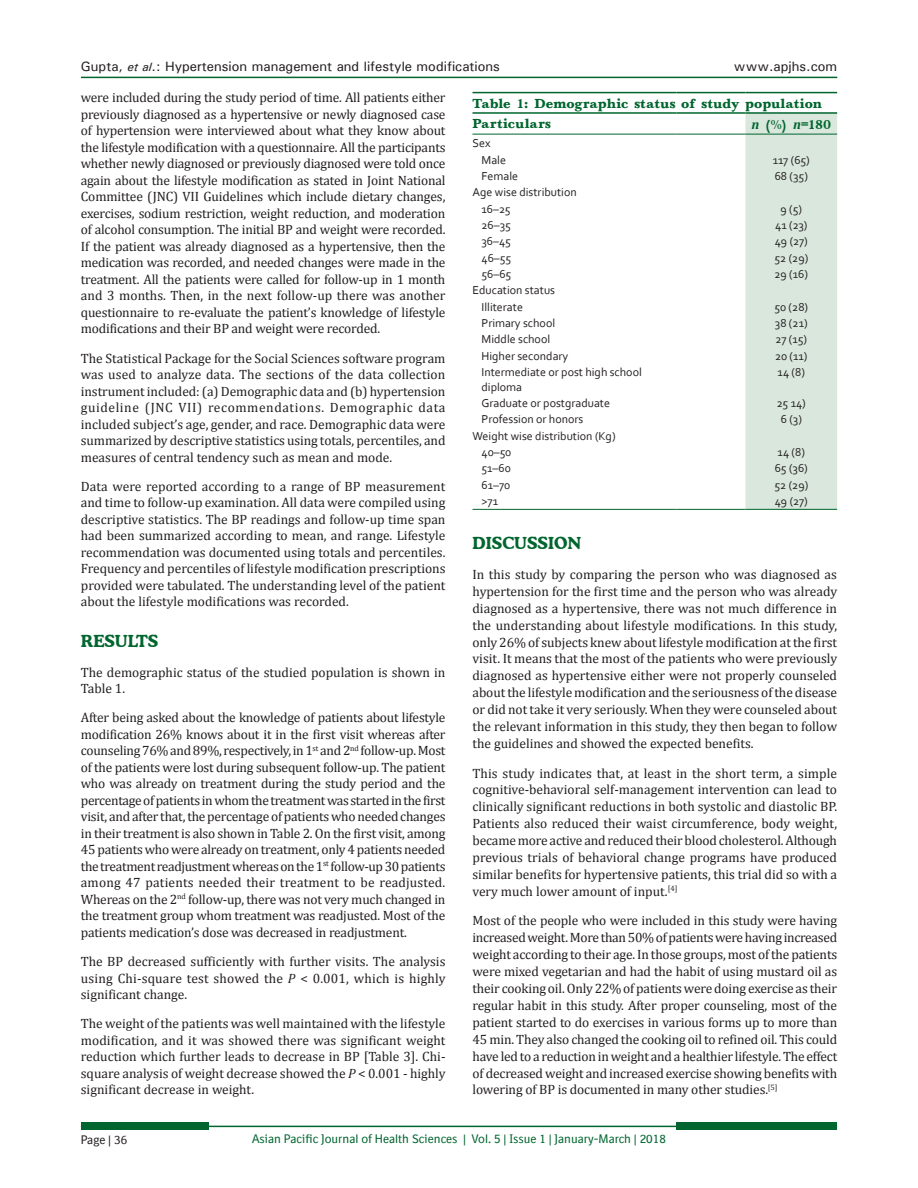
<style>
.page{position:relative;width:918px;height:1188px;background:#fff}
.page>*{position:absolute;margin:0;border:0;box-sizing:border-box;transform-origin:0 0}
.t1{font:700 16.5px "Cooper BT";color:#00652e}
.TX{font:13.5px/16.5px "Cambria";color:#231f20;text-align:justify}
.t2{font:500 13.5px "Univers";color:#231f20}
.TT{font:700 13.5px "Baskerville";letter-spacing:.005em;color:#00652e}
.TB{font:12px/14.4px "Corbel";color:#231f20}
.RF{font:12px "BI Sans";color:#00652e}
.TBL{font:12px "Corbel";color:#231f20}
.RF_Verso{font:12px "BI Sans";color:#231f20}
.s1{font-style:italic;font-size:12px}
.s2{font-style:italic}
.s3{font-family:"Cambria";font-style:italic}
</style>
<div class="page">
<div style="left:81px;top:1122px;width:127px;height:8px;background:#00652e"></div>
<div style="left:677px;top:1122px;width:160px;height:8px;background:#00652e"></div>
<hr style="left:81px;top:1126px;width:756px;height:1px;background:#00652e">
<hr style="left:81px;top:77px;width:756px;height:1px;background:#00652e">
<div style="left:746px;top:114px;width:91px;height:395px;background:#d9e7dd"></div>
<hr style="left:472px;top:92px;width:204px;height:1px;background:#00652e">
<hr style="left:676px;top:92px;width:70px;height:1px;background:#00652e">
<hr style="left:746px;top:92px;width:91px;height:1px;background:#00652e">
<hr style="left:472px;top:509px;width:204px;height:1px;background:#00652e">
<hr style="left:676px;top:509px;width:70px;height:1px;background:#00652e">
<hr style="left:746px;top:509px;width:91px;height:1px;background:#00652e">
<hr style="left:472px;top:112px;width:204px;height:2px;background:#00652e">
<hr style="left:676px;top:112px;width:70px;height:2px;background:#00652e">
<hr style="left:746px;top:112px;width:91px;height:2px;background:#00652e">
<hr style="left:472px;top:134px;width:204px;height:1px;background:#00652e">
<hr style="left:676px;top:134px;width:70px;height:1px;background:#00652e">
<hr style="left:746px;top:134px;width:91px;height:1px;background:#00652e">
<p class="t2" style="left:81px;top:57px;width:421px">Gupta, <span class="s1">et al</span>.: Hypertension management and lifestyle modifications</p>
<p class="t2" style="left:734px;top:57px;width:105px">www.apjhs.com</p>
<p class="TX" style="left:81px;top:89px;width:366px">were included during the study period of time. All patients either previously diagnosed as a hypertensive or newly diagnosed case of hypertension were interviewed about what they know about the lifestyle modification with a questionnaire. All the participants whether newly diagnosed or previously diagnosed were told once again about the lifestyle modification as stated in Joint National Committee (JNC) VII Guidelines which include dietary changes, exercises, sodium restriction, weight reduction, and moderation of alcohol consumption. The initial BP and weight were recorded.<br>If the patient was already diagnosed as a hypertensive, then the medication was recorded, and needed changes were made in the treatment. All the patients were called for follow-up in 1 month and 3 months. Then, in the next follow-up there was another questionnaire to re-evaluate the patient’s knowledge of lifestyle modifications and their BP and weight were recorded.</p>
<p class="TX" style="left:81px;top:350px;width:366px">The Statistical Package for the Social Sciences software program was used to analyze data. The sections of the data collection instrument included: (a) Demographic data and (b) hypertension guideline (JNC VII) recommendations. Demographic data included subject’s age, gender, and race. Demographic data were summarized by descriptive statistics using totals, percentiles, and measures of central tendency such as mean and mode.</p>
<p class="TX" style="left:81px;top:478px;width:366px">Data were reported according to a range of BP measurement and time to follow-up examination. All data were compiled using descriptive statistics. The BP readings and follow-up time span had been summarized according to mean, and range. Lifestyle recommendation was documented using totals and percentiles.<br>Frequency and percentiles of lifestyle modification prescriptions provided were tabulated. The understanding level of the patient about the lifestyle modifications was recorded.</p>
<h1 class="t1" style="left:81px;top:631px;width:79px">RESULTS</h1>
<p class="TX" style="left:81px;top:664px;width:366px">The demographic status of the studied population is shown in<br>Table 1.</p>
<p class="TX" style="left:81px;top:710px;width:366px">After being asked about the knowledge of patients about lifestyle modification 26% knows about it in the first visit whereas after counseling 76% and 89%, respectively, in 1<sup>st</sup> and 2<sup>nd</sup> follow-up. Most of the patients were lost during subsequent follow-up. The patient who was already on treatment during the study period and the percentage of patients in whom the treatment was started in the first visit, and after that, the percentage of patients who needed changes in their treatment is also shown in Table 2. On the first visit, among 45patients who were already on treatment, only 4patients needed the treatment readjustment whereas on the 1<sup>st</sup> follow-up 30patients among 47 patients needed their treatment to be readjusted.<br>Whereas on the 2<sup>nd</sup> follow-up, there was not very much changed in the treatment group whom treatment was readjusted. Most of the patients medication’s dose was decreased in readjustment.</p>
<p class="TX" style="left:81px;top:953px;width:366px">The BP decreased sufficiently with further visits. The analysis using Chi-square test showed the <span class="s2">P</span> &lt; 0.001, which is highly significant change.</p>
<p class="TX" style="left:81px;top:1016px;width:366px">The weight of the patients was well maintained with the lifestyle modification, and it was showed there was significant weight reduction which further leads to decrease in BP [Table 3]. Chi&shy;square analysis of weight decrease showed the <span class="s2">P</span> &lt; 0.001 - highly significant decrease in weight.</p>
<p class="TT" style="left:472px;top:95px;width:351px">Table 1: Demographic status of study population</p>
<p class="TT" style="left:472px;top:116px;width:80px">Particulars</p>
<p class="TT" style="left:751px;top:116px;width:81px"><span class="s3">n</span> (%) <span class="s3">n</span>=180</p>
<p class="TB" style="left:472px;top:136px;width:20px">Sex</p>
<p class="TB" style="left:482px;top:152px;width:26px">Male</p>
<p class="TB" style="left:773px;top:152px;width:39px">117 (65)</p>
<p class="TB" style="left:482px;top:168px;width:38px">Female</p>
<p class="TB" style="left:775px;top:168px;width:35px">68 (35)</p>
<p class="TB" style="left:472px;top:185px;width:106px">Age wise distribution</p>
<p class="TB" style="left:482px;top:201px;width:31px">16–25</p>
<p class="TB" style="left:781px;top:201px;width:23px">9 (5)</p>
<p class="TB" style="left:482px;top:218px;width:31px">26–35</p>
<p class="TB" style="left:775px;top:218px;width:34px">41 (23)</p>
<p class="TB" style="left:482px;top:234px;width:31px">36–45</p>
<p class="TB" style="left:775px;top:234px;width:35px">49 (27)</p>
<p class="TB" style="left:482px;top:250px;width:31px">46–55</p>
<p class="TB" style="left:774px;top:250px;width:35px">52 (29)</p>
<p class="TB" style="left:482px;top:267px;width:31px">56–65</p>
<p class="TB" style="left:774px;top:267px;width:35px">29 (16)</p>
<p class="TB" style="left:472px;top:283px;width:84px">Education status</p>
<p class="TB" style="left:482px;top:299px;width:43px">Illiterate</p>
<p class="TB" style="left:775px;top:299px;width:35px">50 (28)</p>
<p class="TB" style="left:482px;top:316px;width:75px">Primary school</p>
<p class="TB" style="left:775px;top:316px;width:34px">38 (21)</p>
<p class="TB" style="left:482px;top:332px;width:70px">Middle school</p>
<p class="TB" style="left:775px;top:332px;width:33px">27 (15)</p>
<p class="TB" style="left:482px;top:348px;width:88px">Higher secondary</p>
<p class="TB" style="left:775px;top:348px;width:34px">20 (11)</p>
<p class="TB" style="left:482px;top:365px;width:162px">Intermediate or post high school diploma</p>
<p class="TB" style="left:778px;top:365px;width:29px">14 (8)</p>
<p class="TB" style="left:482px;top:395px;width:130px">Graduate or postgraduate</p>
<p class="TB" style="left:777px;top:395px;width:31px">25 14)</p>
<p class="TB" style="left:482px;top:412px;width:103px">Profession or honors</p>
<p class="TB" style="left:781px;top:412px;width:23px">6 (3)</p>
<p class="TB" style="left:472px;top:428px;width:145px">Weight wise distribution (Kg)</p>
<p class="TB" style="left:482px;top:444px;width:31px">40–50</p>
<p class="TB" style="left:778px;top:444px;width:29px">14 (8)</p>
<p class="TB" style="left:482px;top:461px;width:31px">51–60</p>
<p class="TB" style="left:775px;top:461px;width:35px">65 (36)</p>
<p class="TB" style="left:482px;top:477px;width:30px">61–70</p>
<p class="TB" style="left:774px;top:477px;width:35px">52 (29)</p>
<p class="TBL" style="left:482px;top:494px;width:18px">&gt;71</p>
<p class="TBL" style="left:775px;top:494px;width:35px">49 (27)</p>
<h1 class="t1" style="left:472px;top:533px;width:110px">DISCUSSION</h1>
<p class="TX" style="left:472px;top:566px;width:366px;line-height:17px">In this study by comparing the person who was diagnosed as hypertension for the first time and the person who was already diagnosed as a hypertensive, there was not much difference in the understanding about lifestyle modifications. In this study, only 26% of subjects knew about lifestyle modification at the first visit. It means that the most of the patients who were previously diagnosed as hypertensive either were not properly counseled about the lifestyle modification and the seriousness of the disease or did not take it very seriously. When they were counseled about the relevant information in this study, they then began to follow the guidelines and showed the expected benefits.</p>
<p class="TX" style="left:472px;top:764px;width:366px;line-height:17px">This study indicates that, at least in the short term, a simple cognitive-behavioral self-management intervention can lead to clinically significant reductions in both systolic and diastolic BP.<br>Patients also reduced their waist circumference, body weight, became more active and reduced their blood cholesterol. Although previous trials of behavioral change programs have produced similar benefits for hypertensive patients, this trial did so with a very much lower amount of input.<sup>[4]</sup></p>
<p class="TX" style="left:472px;top:912px;width:366px;line-height:17px">Most of the people who were included in this study were having increased weight. More than 50% of patients were having increased weight according to their age. In those groups, most of the patients were mixed vegetarian and had the habit of using mustard oil as their cooking oil. Only 22% of patients were doing exercise as their regular habit in this study. After proper counseling, most of the patient started to do exercises in various forms up to more than 45 min. They also changed the cooking oil to refined oil. This could have led to a reduction in weight and a healthier lifestyle. The effect of decreased weight and increased exercise showing benefits with lowering of BP is documented in many other studies.<sup>[5]</sup></p>
<p class="RF_Verso" style="left:81px;top:1133px;width:48px">Page | 36</p>
<p class="RF" style="left:252px;top:1132px;width:415px">Asian Pacific Journal of Health Sciences | Vol. 5 | Issue 1 | January-March | 2018</p>
</div>
